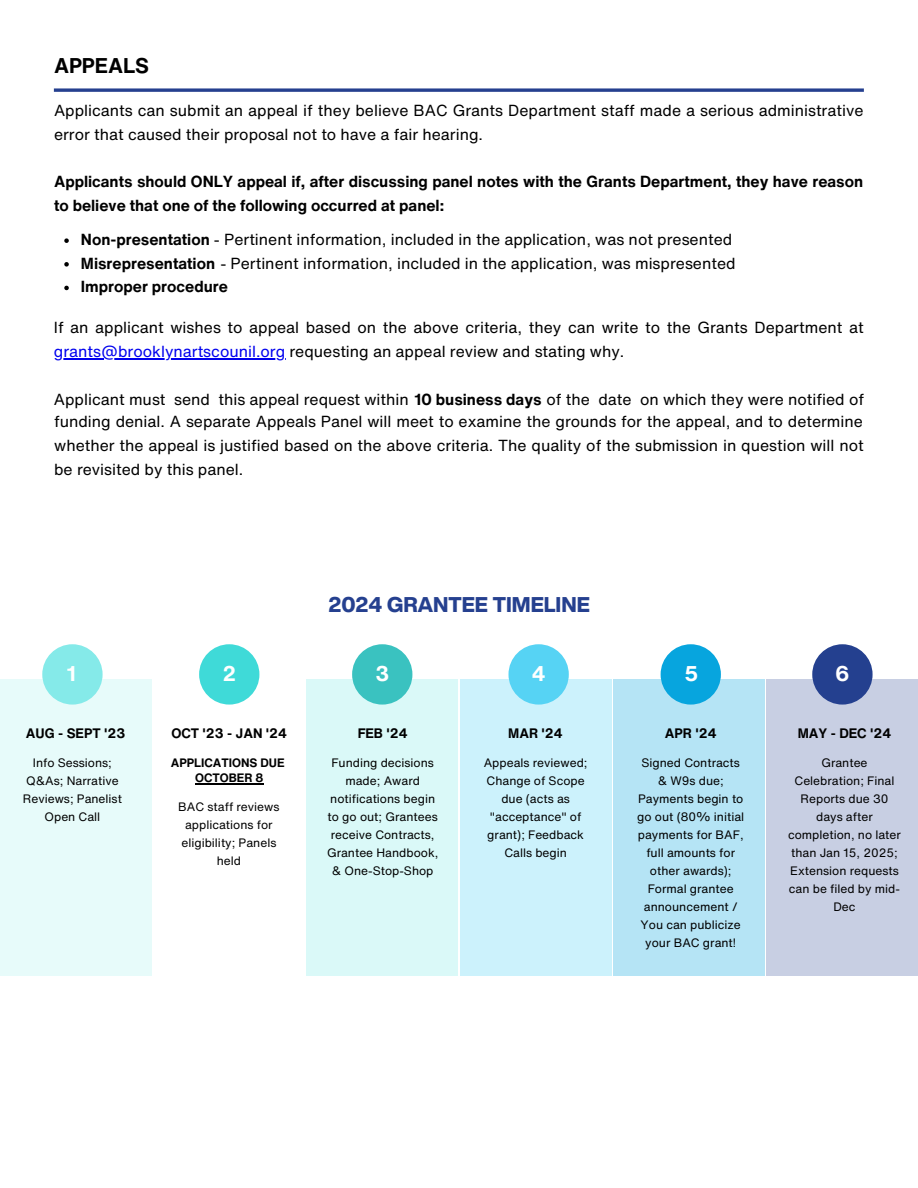
<style>
.page{position:relative;width:918px;height:1188px;background:#fff}
.page>*{position:absolute;margin:0;border:0;box-sizing:border-box;transform-origin:0 0}
.t1{font:800 21px "Helvetica Now Display";color:#25408f}
.t2{font:700 21px "Helvetica Now Text";color:#000}
.t3{font:700 21px "Helvetica Now Text";color:#fff}
.t4{font:15.75px/23.7px "Helvetica Now Text";color:#000}
.t5{font:700 15.75px/23.7px "Helvetica Now Text";color:#000}
.t6{font:700 13.5px "Helvetica Now Text";color:#000}
.t7{font:12px/18px "Helvetica Now Text";color:#000;text-align:center}
.t8{font:700 12px "Helvetica Now Text";color:#000}
.s1{font-weight:700}
.s2{color:#00e}
</style>
<div class="page">
<svg style="left:54px;top:88px;width:810px;height:4px;background:#465da0"></svg>
<svg style="left:64px;top:238px;width:5px;height:5px"></svg>
<svg style="left:64px;top:262px;width:5px;height:5px"></svg>
<svg style="left:64px;top:286px;width:5px;height:4px"></svg>
<hr style="left:54px;top:358px;width:231px;height:1px;background:#00e">
<div style="left:0;top:680px;width:151px;height:296px;background:#e7fbfa"></div>
<div style="left:307px;top:680px;width:151px;height:296px;background:#daf9f8"></div>
<div style="left:460px;top:680px;width:151px;height:296px;background:#ccf2fc"></div>
<div style="left:613px;top:680px;width:152px;height:296px;background:#b5e4f5"></div>
<div style="left:767px;top:680px;width:151px;height:296px;background:#c8cfe3"></div>
<hr style="left:195px;top:783px;width:68px;height:1px;background:#000">
<div style="left:42px;top:644px;width:61px;height:61px;background:#85eae9;border-radius:50%"></div>
<div style="left:199px;top:644px;width:60px;height:61px;background:#3fdad8;border-radius:50%"></div>
<div style="left:352px;top:644px;width:60px;height:61px;background:#3ac2c0;border-radius:50%"></div>
<div style="left:508px;top:644px;width:61px;height:61px;background:#56d3f4;border-radius:50%"></div>
<div style="left:661px;top:644px;width:60px;height:61px;background:#07a5de;border-radius:50%"></div>
<div style="left:812px;top:644px;width:61px;height:61px;background:#24408f;border-radius:50%"></div>
<p class="t2" style="left:54px;top:54px;width:97px">APPEALS</p>
<p class="t4" style="left:54px;top:98px;width:811px">Applicants can submit an appeal if they believe BAC Grants Department staff made a serious administrative error that caused their proposal not to have a fair hearing.</p>
<p class="t5" style="left:54px;top:169px;width:811px">Applicants should ONLY appeal if, after discussing panel notes with the Grants Department, they have reason to believe that one of the following occurred at panel:</p>
<p class="t4" style="left:81px;top:227px;width:653px"><span class="s1">Non-presentation</span> - Pertinent information, included in the application, was not presented</p>
<p class="t4" style="left:81px;top:251px;width:656px"><span class="s1">Misrepresentation</span> - Pertinent information, included in the application, was mispresented</p>
<p class="t5" style="left:81px;top:275px;width:149px">Improper procedure</p>
<p class="t4" style="left:54px;top:316px;width:811px">If an applicant wishes to appeal based on the above criteria, they can write to the Grants Department at <span class="s2">grants@brooklynartscounil.org</span> requesting an appeal review and stating why.</p>
<p class="t4" style="left:54px;top:387px;width:812px">Applicant must send this appeal request within <span class="s1">10 business days</span> of the date on which they were notified of</p>
<p class="t4" style="left:54px;top:410px;width:811px;text-align:justify">funding denial. A separate Appeals Panel will meet to examine the grounds for the appeal, and to determine whether the appeal is justified based on the above criteria. The quality of the submission in question will not be revisited by this panel.</p>
<p class="t1" style="left:328px;top:594px;width:263px">2024 GRANTEE TIMELINE</p>
<p class="t3" style="left:67px;top:663px;width:11px">1</p>
<p class="t3" style="left:222px;top:663px;width:15px">2</p>
<p class="t3" style="left:375px;top:663px;width:15px">3</p>
<p class="t3" style="left:532px;top:663px;width:15px">4</p>
<p class="t3" style="left:684px;top:663px;width:15px">5</p>
<p class="t3" style="left:835px;top:663px;width:15px">6</p>
<p class="t6" style="left:26px;top:726px;width:101px">AUG - SEPT '23</p>
<p class="t6" style="left:171px;top:726px;width:117px">OCT '23 - JAN '24</p>
<p class="t6" style="left:358px;top:726px;width:51px">FEB '24</p>
<p class="t6" style="left:508px;top:726px;width:56px">MAR '24</p>
<p class="t6" style="left:665px;top:726px;width:53px">APR '24</p>
<p class="t6" style="left:798px;top:726px;width:95px">MAY - DEC '24</p>
<p class="t7" style="left:23px;top:754px;width:101px">Info Sessions;<br>Q&amp;As; Narrative<br>Reviews; Panelist<br>Open Call</p>
<p class="t8" style="left:171px;top:757px;width:115px">APPLICATIONS DUE</p>
<p class="t7" style="left:327px;top:754px;width:113px">Funding decisions made; Award notifications begin to go out; Grantees receive Contracts,<br>Grantee Handbook, &amp; One-Stop-Shop</p>
<p class="t7" style="left:484px;top:754px;width:105px">Appeals reviewed;<br>Change of Scope due (acts as "acceptance" of grant); Feedback<br>Calls begin</p>
<p class="t7" style="left:637px;top:754px;width:109px">Signed Contracts &amp; W9s due;<br>Payments begin to go out (80% initial payments for BAF, full amounts for other awards);<br>Formal grantee announcement /<br>You can publicize your BAC grant!</p>
<p class="t7" style="left:788px;top:754px;width:114px">Grantee<br>Celebration; Final<br>Reports due 30 days after completion, no later than Jan 15, 2025;<br>Extension requests can be filed by mid-<br>Dec</p>
<p class="t8" style="left:195px;top:772px;width:70px">OCTOBER 8</p>
<p class="t7" style="left:178px;top:798px;width:103px">BAC staff reviews applications for eligibility; Panels held</p>
</div>
